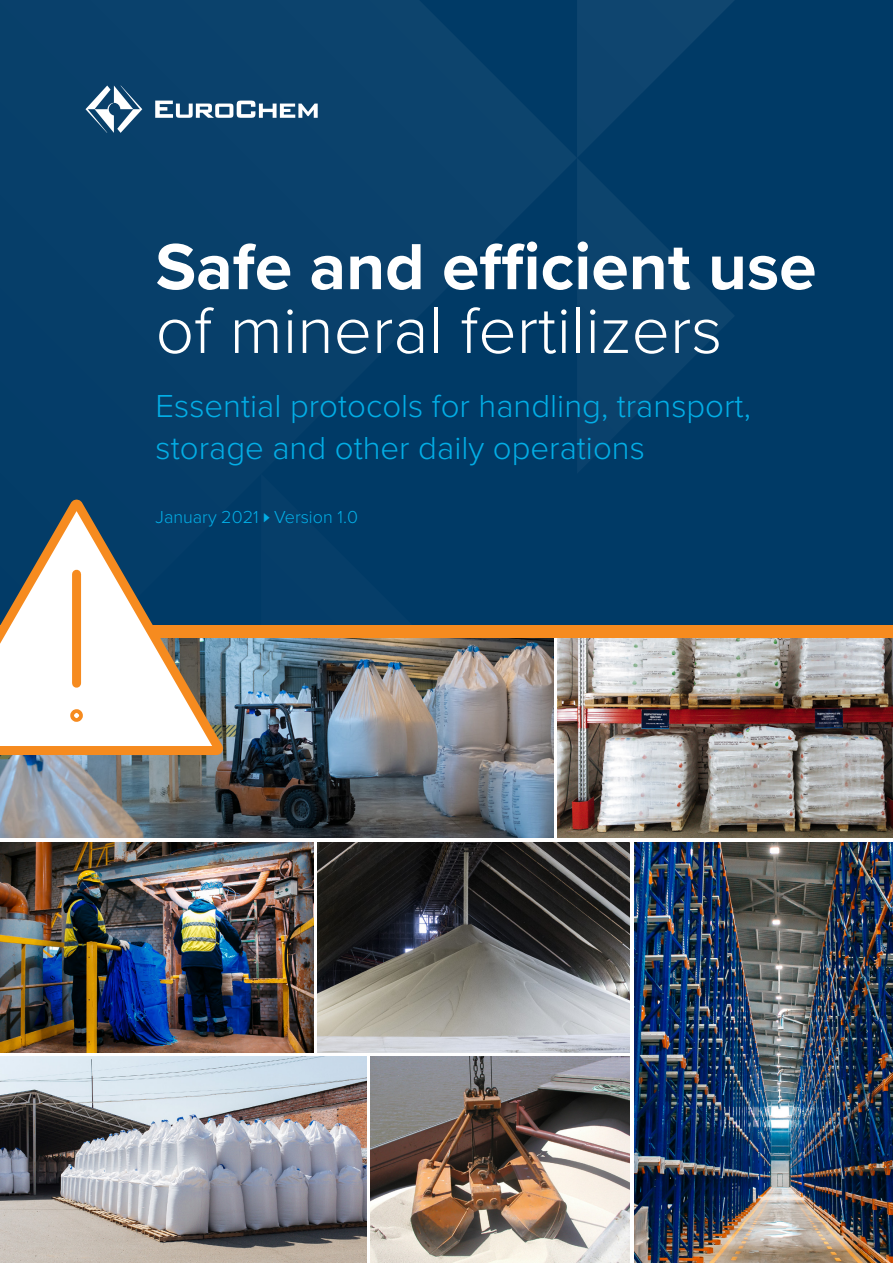
<style>
.page{position:relative;width:893px;height:1263px;background:#fff}
.page>*{position:absolute;margin:0;border:0;box-sizing:border-box;transform-origin:0 0}
.t1{font:300 67.5px "Proxima Nova";color:#fff}
.t2{font:700 67.5px "Proxima Nova";color:#fff}
.t3{font:300 33px/42.5px "Proxima Nova";color:#03ade5}
.t4{font:300 18px "Proxima Nova";color:#03ade5}
.s1{font-size:15px}
</style>
<div class="page">
<div style="left:0;top:0;width:893px;height:632px;background:#003a66"></div>
<svg style="left:85px;top:0;width:649px;height:790px"></svg>
<img style="left:371px;top:1057px;width:259px;height:206px">
<img style="left:0;top:638px;width:554px;height:200px">
<img style="left:0;top:842px;width:313px;height:210px">
<img style="left:318px;top:842px;width:312px;height:210px">
<img style="left:558px;top:638px;width:335px;height:200px">
<img style="left:0;top:1057px;width:366px;height:206px">
<img style="left:634px;top:842px;width:259px;height:421px">
<div style="left:0;top:625px;width:893px;height:13px;background:#f68b1f"></div>
<svg style="left:0;top:491px;width:227px;height:270px"></svg>
<div style="left:72px;top:574px;width:9px;height:109px;background:#f68b1f"></div>
<div style="left:70px;top:709px;width:13px;height:13px;border:9px solid #f68b1f;border-radius:50%"></div>
<svg style="left:86px;top:86px;width:56px;height:47px"></svg>
<svg style="left:155px;top:101px;width:163px;height:17px"></svg>
<h1 class="t2" style="left:156px;top:216px;width:662px">Safe and efficient use</h1>
<h1 class="t1" style="left:156px;top:280px;width:568px">of mineral fertilizers</h1>
<p class="t3" style="left:156px;top:383px;width:597px">Essential protocols for handling, transport, storage and other daily operations</p>
<p class="t4" style="left:156px;top:504px;width:204px">January 2021 <span class="s1">⊲</span> Version 1.0</p>
</div>
